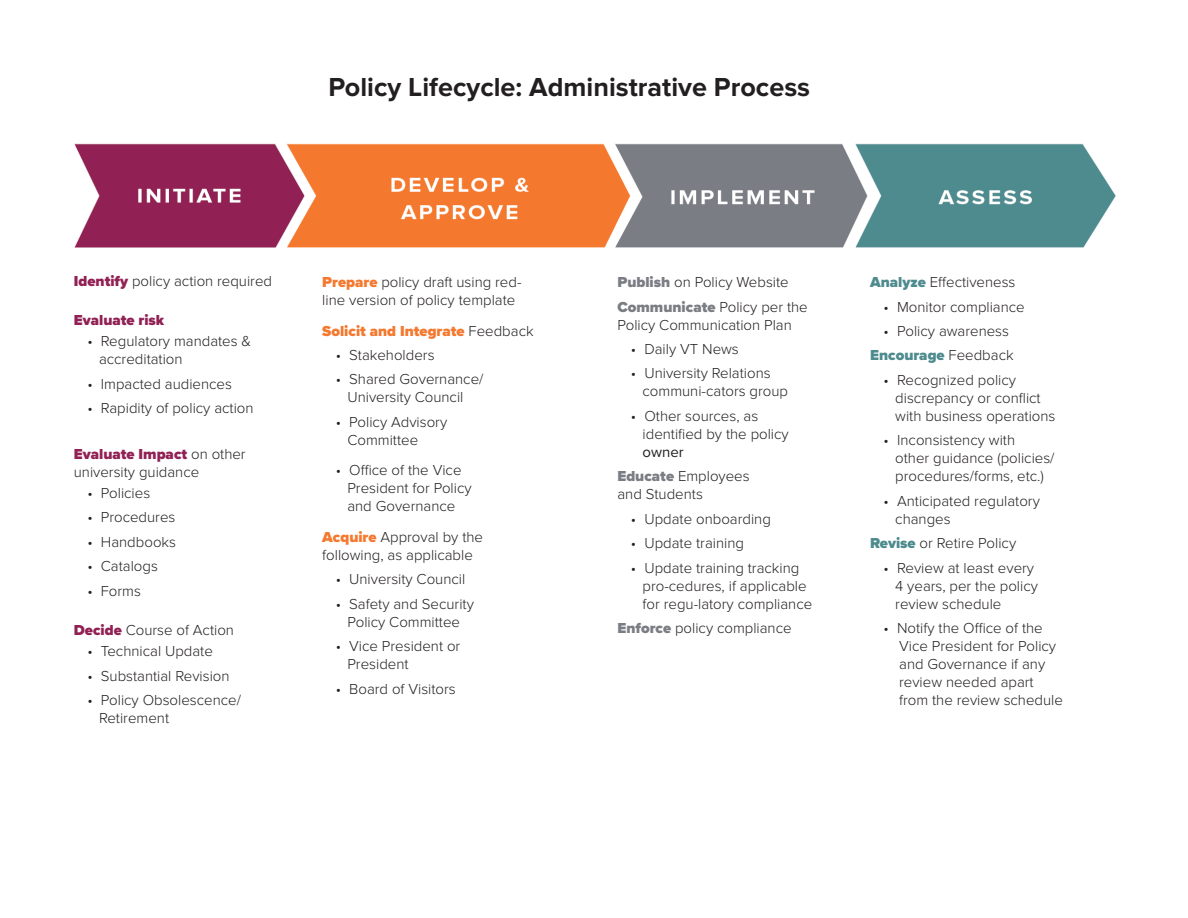
<style>
.page{position:relative;width:1188px;height:918px;background:#fff}
.page>*{position:absolute;margin:0;border:0;box-sizing:border-box;transform-origin:0 0}
.bullets{font:700 27px "Proxima Nova";color:#231f20}
.bullets-2{font:300 15px/18px "Proxima Nova";color:#231f20}
.bullets-3{font:900 15px "Proxima Nova";color:#f4792f}
.bullets-4{font:900 15px "Proxima Nova";color:#4e8b8e}
.t1{font:900 15px "Proxima Nova";color:#912154}
.s1{font-weight:900;color:#912154}
.s2{font-weight:900;color:#f4792f}
.s3{font-weight:300;color:#231f20}
.s4{font-weight:900;color:#7a7d83}
.s5{font-weight:400}
.s6{font-weight:900;color:#4e8b8e}
</style>
<div class="page">
<img style="left:74px;top:144px;width:1042px;height:104px">
<p class="bullets" style="left:329px;top:71px;width:483px">Policy Lifecycle: Administrative Process</p>
<p class="bullets-2" style="left:74px;top:272px;width:200px"><span class="s1">Identify</span> policy action required</p>
<p class="t1" style="left:74px;top:309px;width:92px">Evaluate risk</p>
<p class="bullets-2" style="left:99px;top:332px;width:154px;text-indent:-12px">• Regulatory mandates &amp; accreditation</p>
<p class="bullets-2" style="left:87px;top:375px;width:146px">• Impacted audiences</p>
<p class="bullets-2" style="left:87px;top:399px;width:168px">• Rapidity of policy action</p>
<p class="bullets-2" style="left:74px;top:445px;width:173px"><span class="s1">Evaluate Impact</span> on other university guidance</p>
<p class="bullets-2" style="left:87px;top:484px;width:64px">• Policies</p>
<p class="bullets-2" style="left:87px;top:509px;width:90px">• Procedures</p>
<p class="bullets-2" style="left:87px;top:533px;width:90px">• Handbooks</p>
<p class="bullets-2" style="left:87px;top:558px;width:72px">• Catalogs</p>
<p class="bullets-2" style="left:87px;top:582px;width:55px">• Forms</p>
<p class="bullets-2" style="left:74px;top:621px;width:162px"><span class="s1">Decide</span> Course of Action</p>
<p class="bullets-2" style="left:87px;top:643px;width:127px">• Technical Update</p>
<p class="bullets-2" style="left:87px;top:667px;width:144px">• Substantial Revision</p>
<p class="bullets-2" style="left:99px;top:691px;width:143px;text-indent:-12px">• Policy Obsolescence/<br>Retirement</p>
<p class="bullets-2" style="left:322px;top:273px;width:201px"><span class="s2">Prepare</span> policy draft using red&shy;line version of policy template</p>
<p class="bullets-3" style="left:322px;top:319px;width:213px">Solicit and Integrate <span class="s3">Feedback</span></p>
<p class="bullets-2" style="left:336px;top:346px;width:100px">• Stakeholders</p>
<p class="bullets-2" style="left:336px;top:371px;width:149px;text-align:center">• Shared Governance/<br>University Council</p>
<p class="bullets-2" style="left:347px;top:413px;width:101px;text-indent:-12px">• Policy Advisory<br>Committee</p>
<p class="bullets-2" style="left:347px;top:462px;width:126px;text-indent:-12px">• Office of the Vice<br>President for Policy and Governance</p>
<p class="bullets-2" style="left:322px;top:528px;width:162px"><span class="s2">Acquire</span> Approval by the following, as applicable</p>
<p class="bullets-2" style="left:336px;top:571px;width:131px">• University Council</p>
<p class="bullets-2" style="left:336px;top:595px;width:140px;text-align:center">• Safety and Security<br>Policy Committee</p>
<p class="bullets-2" style="left:347px;top:638px;width:114px;text-indent:-12px">• Vice President or<br>President</p>
<p class="bullets-2" style="left:336px;top:680px;width:122px">• Board of Visitors</p>
<p class="bullets-2" style="left:617px;top:273px;width:173px"><span class="s4">Publish</span> on Policy Website</p>
<p class="bullets-2" style="left:617px;top:298px;width:192px"><span class="s4">Communicate</span> Policy per the<br>Policy Communication Plan</p>
<p class="bullets-2" style="left:631px;top:340px;width:109px">• Daily VT News</p>
<p class="bullets-2" style="left:643px;top:365px;width:147px;text-indent:-12px">• University Relations communi-cators group</p>
<p class="bullets-2" style="left:643px;top:407px;width:148px;text-indent:-12px">• Other sources, as identified by the policy <span class="s5">owner</span></p>
<p class="bullets-2" style="left:617px;top:468px;width:134px"><span class="s4">Educate</span> Employees and Students</p>
<p class="bullets-2" style="left:631px;top:510px;width:141px">• Update onboarding</p>
<p class="bullets-2" style="left:631px;top:535px;width:115px">• Update training</p>
<p class="bullets-2" style="left:643px;top:559px;width:171px;text-indent:-12px">• Update training tracking pro-cedures, if applicable for regu-latory compliance</p>
<p class="bullets-2" style="left:617px;top:620px;width:176px"><span class="s4">Enforce</span> policy compliance</p>
<p class="bullets-2" style="left:870px;top:273px;width:147px"><span class="s6">Analyze</span> Effectiveness</p>
<p class="bullets-2" style="left:884px;top:298px;width:143px">• Monitor compliance</p>
<p class="bullets-2" style="left:884px;top:322px;width:127px">• Policy awareness</p>
<p class="bullets-4" style="left:870px;top:344px;width:145px">Encourage <span class="s3">Feedback</span></p>
<p class="bullets-2" style="left:895px;top:371px;width:162px;text-indent:-12px">• Recognized policy discrepancy or conflict with business operations</p>
<p class="bullets-2" style="left:895px;top:432px;width:161px;text-indent:-12px">• Inconsistency with<br>other guidance (policies/ procedures/forms, etc.)</p>
<p class="bullets-2" style="left:895px;top:492px;width:146px;text-indent:-12px">• Anticipated regulatory changes</p>
<p class="bullets-2" style="left:870px;top:535px;width:148px"><span class="s6">Revise</span> or Retire Policy</p>
<p class="bullets-2" style="left:895px;top:559px;width:144px;text-indent:-12px">• Review at least every<br>4 years, per the policy review schedule</p>
<p class="bullets-2" style="left:899px;top:620px;width:165px;text-indent:-16px">• Notify the Office of the<br>Vice President for Policy and Governance if any review needed apart from the review schedule</p>
</div>
